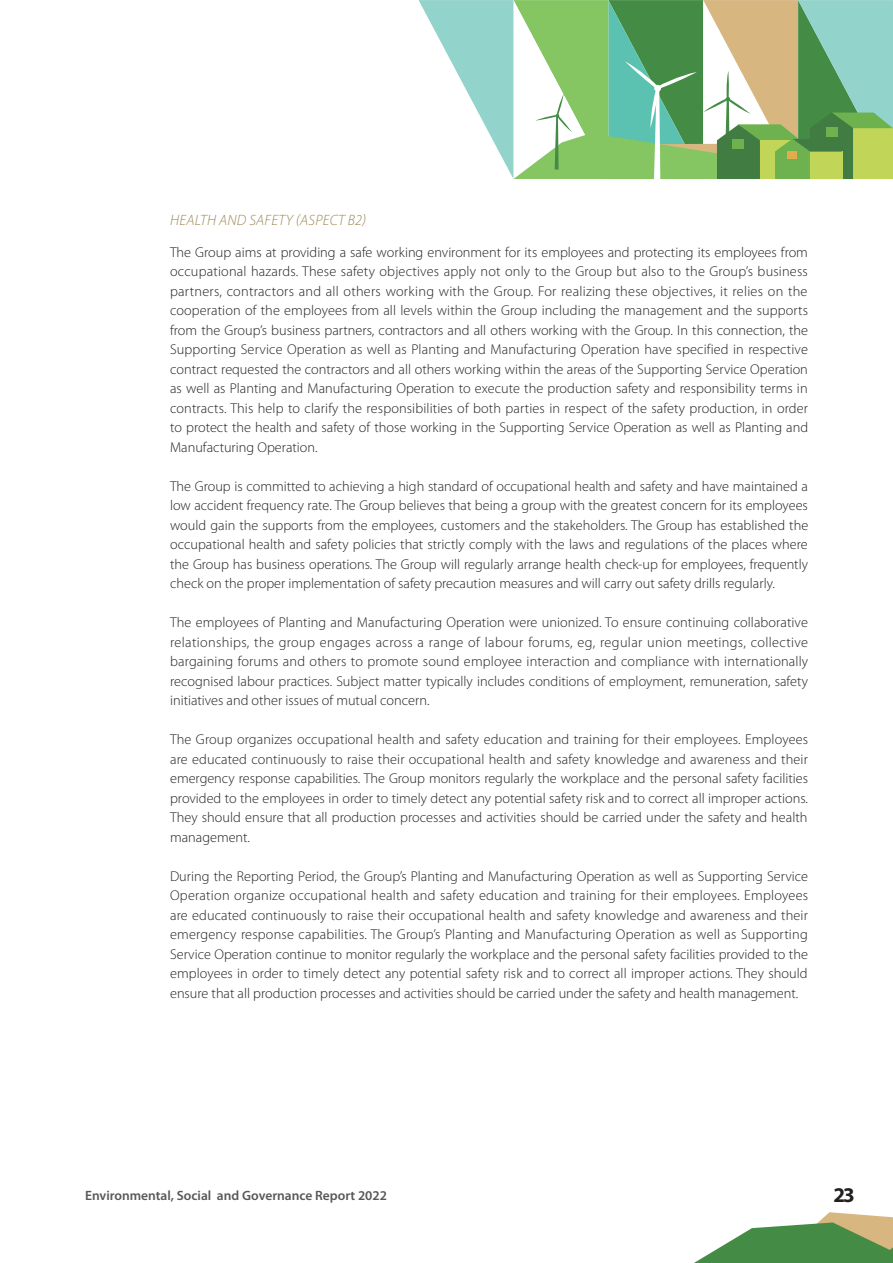
<style>
.page{position:relative;width:893px;height:1263px;background:#fff}
.page>*{position:absolute;margin:0;border:0;box-sizing:border-box;transform-origin:0 0}
.t1{font:700 21px "Myriad Pro";color:#231f20}
.Subhead_3{font:italic 300 15px "Myriad Pro";letter-spacing:.02em;color:#998752}
.Body_Text{font:300 14.25px/19.5px "Myriad Pro";color:#231f20;text-align:justify}
.t2{font:600 13.5px "Myriad Pro";color:#57585a}
</style>
<div class="page">
<svg style="left:419px;top:0;width:474px;height:179px"></svg>
<div style="left:788px;top:151px;width:9px;height:8px;background:#e2ac4d"></div>
<svg style="left:694px;top:1212px;width:199px;height:51px"></svg>
<p class="Subhead_3" style="left:170px;top:211px;width:197px">HEALTH AND SAFETY (ASPECT B2)</p>
<p class="Body_Text" style="left:170px;top:242px;width:640px">The Group aims at providing a safe working environment for its employees and protecting its employees from occupational hazards. These safety objectives apply not only to the Group but also to the Group’s business partners, contractors and all others working with the Group. For realizing these objectives, it relies on the cooperation of the employees from all levels within the Group including the management and the supports from the Group’s business partners, contractors and all others working with the Group. In this connection, the Supporting Service Operation as well as Planting and Manufacturing Operation have specified in respective contract requested the contractors and all others working within the areas of the Supporting Service Operation as well as Planting and Manufacturing Operation to execute the production safety and responsibility terms in contracts. This help to clarify the responsibilities of both parties in respect of the safety production, in order to protect the health and safety of those working in the Supporting Service Operation as well as Planting and Manufacturing Operation.</p>
<p class="Body_Text" style="left:170px;top:476px;width:640px">The Group is committed to achieving a high standard of occupational health and safety and have maintained a low accident frequency rate. The Group believes that being a group with the greatest concern for its employees would gain the supports from the employees, customers and the stakeholders. The Group has established the occupational health and safety policies that strictly comply with the laws and regulations of the places where the Group has business operations. The Group will regularly arrange health check-up for employees, frequently check on the proper implementation of safety precaution measures and will carry out safety drills regularly.</p>
<p class="Body_Text" style="left:170px;top:613px;width:640px">The employees of Planting and Manufacturing Operation were unionized. To ensure continuing collaborative relationships, the group engages across a range of labour forums, eg, regular union meetings, collective bargaining forums and others to promote sound employee interaction and compliance with internationally recognised labour practices. Subject matter typically includes conditions of employment, remuneration, safety initiatives and other issues of mutual concern.</p>
<p class="Body_Text" style="left:170px;top:730px;width:640px">The Group organizes occupational health and safety education and training for their employees. Employees are educated continuously to raise their occupational health and safety knowledge and awareness and their emergency response capabilities. The Group monitors regularly the workplace and the personal safety facilities provided to the employees in order to timely detect any potential safety risk and to correct all improper actions.<br>They should ensure that all production processes and activities should be carried under the safety and health management.</p>
<p class="Body_Text" style="left:170px;top:866px;width:640px">During the Reporting Period, the Group’s Planting and Manufacturing Operation as well as Supporting Service Operation organize occupational health and safety education and training for their employees. Employees are educated continuously to raise their occupational health and safety knowledge and awareness and their emergency response capabilities. The Group’s Planting and Manufacturing Operation as well as Supporting Service Operation continue to monitor regularly the workplace and the personal safety facilities provided to the employees in order to timely detect any potential safety risk and to correct all improper actions. They should ensure that all production processes and activities should be carried under the safety and health management.</p>
<p class="t2" style="left:85px;top:1186px;width:303px">Environmental, Social and Governance Report 2022</p>
<h1 class="t1" style="left:833px;top:1181px;width:23px">23</h1>
</div>
